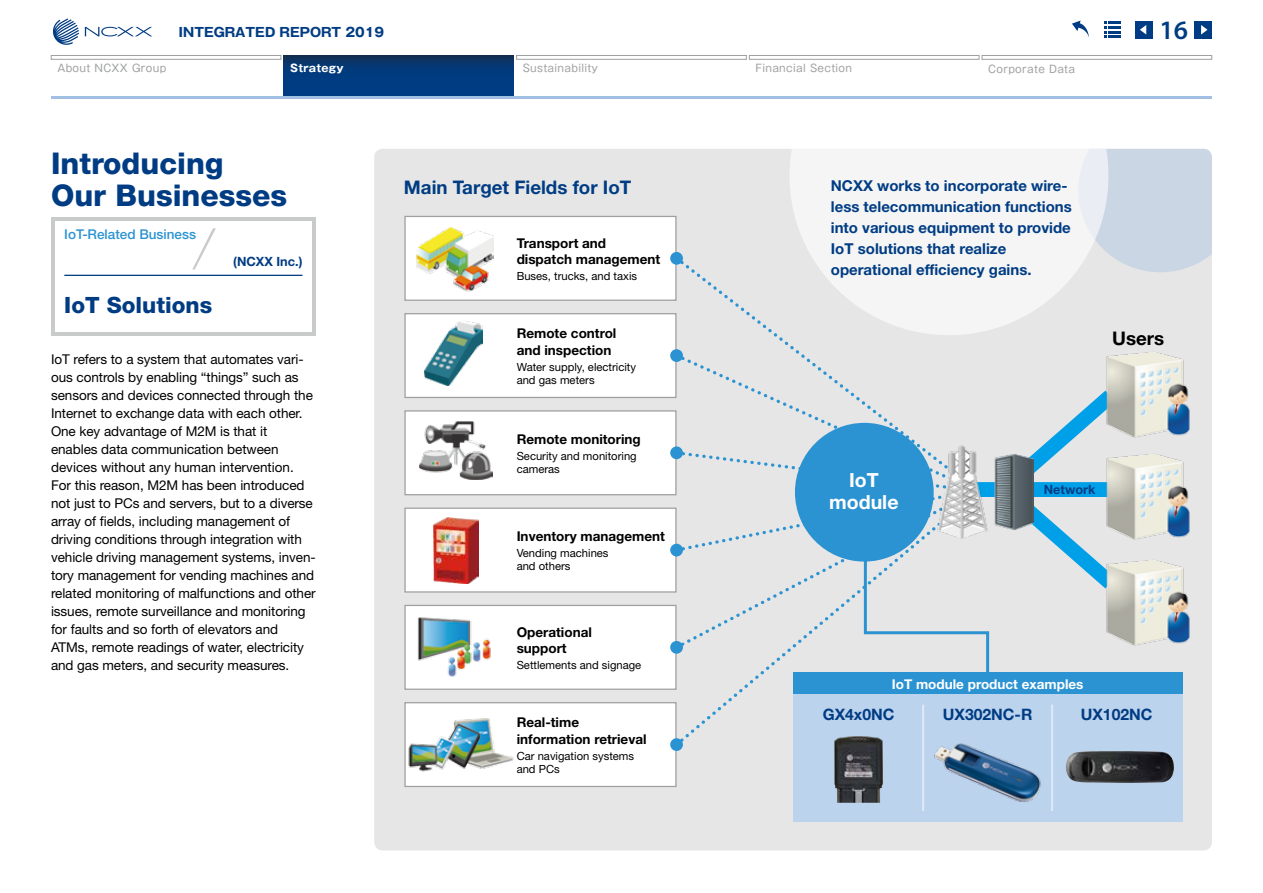
<style>
.page{position:relative;width:1263px;height:893px;background:#fff}
.page>*{position:absolute;margin:0;border:0;box-sizing:border-box;transform-origin:0 0}
.t1{font:800 30px/32.2px "Helvetica Neue LT Std";color:#003c83}
.t2{font:600 26.7px "Myriad Pro";color:#003c83}
.t3{font:800 22.5px "Helvetica Neue LT Std";color:#003c83}
.t4{font:700 19.5px/22.5px "Helvetica Neue LT Std";color:#fff;text-align:center}
.t5{font:700 18.75px "Helvetica Neue LT Std";color:#003c83}
.t6{font:700 18.75px "Helvetica Neue LT Std";color:#000}
.t7{font:700 15.75px "Helvetica Neue LT Std";color:#003c83}
.t8{font:700 15px/21px "Helvetica Neue LT Std";color:#003c83}
.t9{font:13.5px/18px "Helvetica Neue LT Std";letter-spacing:-.005em;color:#000}
.t10{font:700 13.5px/16.5px "Helvetica Neue LT Std";color:#000}
.t11{font:700 13.5px "Helvetica Neue LT Std";color:#fff}
.t12{font:500 13.5px "Helvetica Neue LT Std";color:#2c93d2}
.t13{font:700 12.75px "Gothic MB101 Pr 6 N";color:#003c83}
.t14{font:700 12.75px "Helvetica Neue LT Std";color:#003c83}
.t15{font:11.25px/13.5px "Helvetica Neue LT Std";color:#000}
.t16{font:10.5px "Gothic MB101 Pr 6 N";letter-spacing:.03em;color:#9fa0a0}
.t17{font:700 10.5px "Gothic MB101 Pr 6 N";letter-spacing:.03em;color:#fff}
</style>
<div class="page">
<div style="left:374px;top:149px;width:838px;height:701px;background:#e6e6e6;border-radius:9px"></div>
<div style="left:1108px;top:149px;width:104px;height:123px;background:#cbd6e5"></div>
<svg style="left:790px;top:149px;width:318px;height:186px;fill:#f5f5f5"></svg>
<div style="left:793px;top:694px;width:389px;height:127px;background:#bcd3ee"></div>
<div style="left:793px;top:673px;width:389px;height:21px;background:#2c93d2"></div>
<hr style="left:1051px;top:705px;width:2px;height:106px;background:#fff">
<hr style="left:922px;top:705px;width:2px;height:106px;background:#fff">
<img style="left:1066px;top:751px;width:108px;height:32px">
<div style="left:404px;top:216px;width:272px;height:85px;background:#fff;border:1px solid #9fa0a0"></div>
<div style="left:404px;top:313px;width:272px;height:85px;background:#fff;border:1px solid #9fa0a0"></div>
<div style="left:404px;top:410px;width:272px;height:85px;background:#fff;border:1px solid #9fa0a0"></div>
<div style="left:404px;top:508px;width:272px;height:85px;background:#fff;border:1px solid #9fa0a0"></div>
<div style="left:404px;top:605px;width:272px;height:85px;background:#fff;border:1px solid #9fa0a0"></div>
<div style="left:404px;top:702px;width:272px;height:85px;background:#fff;border:1px solid #9fa0a0"></div>
<img style="left:408px;top:718px;width:106px;height:54px">
<img style="left:417px;top:617px;width:74px;height:60px">
<img style="left:433px;top:517px;width:46px;height:67px">
<img style="left:420px;top:422px;width:72px;height:57px">
<img style="left:425px;top:321px;width:58px;height:64px">
<img style="left:416px;top:228px;width:77px;height:63px">
<svg style="left:679px;top:258px;width:274px;height:96px"></svg>
<svg style="left:679px;top:676px;width:245px;height:69px"></svg>
<div style="left:670px;top:252px;width:13px;height:13px;background:#2c93d2;border-radius:50%"></div>
<div style="left:670px;top:349px;width:13px;height:13px;background:#2c93d2;border-radius:50%"></div>
<div style="left:670px;top:738px;width:13px;height:13px;background:#2c93d2;border-radius:50%"></div>
<div style="left:670px;top:446px;width:13px;height:13px;background:#2c93d2;border-radius:50%"></div>
<div style="left:670px;top:544px;width:13px;height:12px;background:#2c93d2;border-radius:50%"></div>
<div style="left:670px;top:641px;width:13px;height:13px;background:#2c93d2;border-radius:50%"></div>
<svg style="left:676px;top:354px;width:455px;height:322px"></svg>
<img style="left:934px;top:444px;width:55px;height:96px">
<img style="left:994px;top:454px;width:40px;height:76px">
<img style="left:1102px;top:352px;width:88px;height:88px">
<img style="left:1102px;top:451px;width:88px;height:91px">
<img style="left:1102px;top:557px;width:88px;height:90px">
<img style="left:834px;top:736px;width:49px;height:67px">
<div style="left:51px;top:217px;width:265px;height:119px;background:#c9caca"></div>
<div style="left:55px;top:221px;width:256px;height:111px;background:#fff"></div>
<hr style="left:64px;top:275px;width:238px;height:1px;background:#003c83">
<svg style="left:192px;top:228px;width:24px;height:41px"></svg>
<img style="left:934px;top:743px;width:107px;height:60px">
<svg style="left:85px;top:27px;width:67px;height:9px"></svg>
<svg style="left:52px;top:18px;width:27px;height:27px"></svg>
<svg style="left:284px;top:55px;width:230px;height:41px;background:#033977"></svg>
<svg style="left:51px;top:55px;width:230px;height:5px"></svg>
<svg style="left:516px;top:55px;width:230px;height:5px"></svg>
<svg style="left:749px;top:55px;width:230px;height:5px"></svg>
<svg style="left:982px;top:55px;width:230px;height:5px"></svg>
<hr style="left:51px;top:96px;width:1161px;height:3px;background:#a2bfe4">
<div style="left:1195px;top:21px;width:17px;height:17px;background:#003c83"></div>
<svg style="left:1201px;top:25px;width:6px;height:10px"></svg>
<div style="left:1135px;top:21px;width:17px;height:17px;background:#003c83"></div>
<svg style="left:1140px;top:25px;width:6px;height:10px"></svg>
<svg style="left:1104px;top:21px;width:17px;height:17px"></svg>
<svg style="left:1072px;top:21px;width:17px;height:16px"></svg>
<p class="t13" style="left:179px;top:22px;width:207px">INTEGRATED REPORT 2019</p>
<p class="t16" style="left:57px;top:60px;width:110px">About NCXX Group</p>
<p class="t17" style="left:290px;top:60px;width:55px">Strategy</p>
<p class="t16" style="left:523px;top:60px;width:77px">Sustainability</p>
<p class="t16" style="left:755px;top:60px;width:98px">Financial Section</p>
<p class="t16" style="left:988px;top:60px;width:88px">Corporate Data</p>
<h2 class="t2" style="left:1159px;top:13px;width:30px">16</h2>
<h1 class="t1" style="left:51px;top:147px;width:238px">Introducing<br>Our Businesses</h1>
<p class="t12" style="left:64px;top:226px;width:133px">IoT-Related Business</p>
<h3 class="t3" style="left:64px;top:292px;width:149px">IoT Solutions</h3>
<p class="t14" style="left:233px;top:254px;width:71px">(NCXX Inc.)</p>
<p class="t9" style="left:51px;top:350px;width:266px">IoT refers to a system that automates vari&shy;ous controls by enabling “things” such as sensors and devices connected through the Internet to exchange data with each other.<br>One key advantage of M2M is that it enables data communication between devices without any human intervention.<br>For this reason, M2M has been introduced not just to PCs and servers, but to a diverse array of fields, including management of driving conditions through integration with vehicle driving management systems, inven&shy;tory management for vending machines and related monitoring of malfunctions and other issues, remote surveillance and monitoring for faults and so forth of elevators and ATMs, remote readings of water, electricity and gas meters, and security measures.</p>
<h3 class="t5" style="left:404px;top:175px;width:229px">Main Target Fields for IoT</h3>
<p class="t8" style="left:831px;top:175px;width:243px">NCXX works to incorporate wire&shy;less telecommunication functions into various equipment to provide<br>IoT solutions that realize operational efficiency gains.</p>
<p class="t10" style="left:517px;top:234px;width:145px">Transport and dispatch management</p>
<p class="t15" style="left:517px;top:269px;width:122px">Buses, trucks, and taxis</p>
<p class="t10" style="left:517px;top:325px;width:101px">Remote control and inspection</p>
<p class="t15" style="left:517px;top:360px;width:121px">Water supply, electricity and gas meters</p>
<h3 class="t6" style="left:1112px;top:327px;width:54px">Users</h3>
<p class="t10" style="left:517px;top:430px;width:126px">Remote monitoring</p>
<p class="t15" style="left:517px;top:449px;width:122px">Security and monitoring cameras</p>
<p class="t10" style="left:517px;top:528px;width:150px">Inventory management</p>
<p class="t15" style="left:517px;top:546px;width:93px">Vending machines and others</p>
<h3 class="t4" style="left:829px;top:468px;width:71px">IoT module</h3>
<p class="t14" style="left:1044px;top:481px;width:53px">Network</p>
<p class="t10" style="left:517px;top:623px;width:77px">Operational support</p>
<p class="t15" style="left:517px;top:658px;width:126px">Settlements and signage</p>
<p class="t10" style="left:517px;top:714px;width:131px">Real-time information retrieval</p>
<p class="t15" style="left:517px;top:749px;width:119px">Car navigation systems and PCs</p>
<p class="t11" style="left:892px;top:676px;width:193px">IoT module product examples</p>
<p class="t7" style="left:823px;top:705px;width:73px">GX4x0NC</p>
<p class="t7" style="left:943px;top:705px;width:91px">UX302NC-R</p>
<p class="t7" style="left:1081px;top:705px;width:73px">UX102NC</p>
</div>
